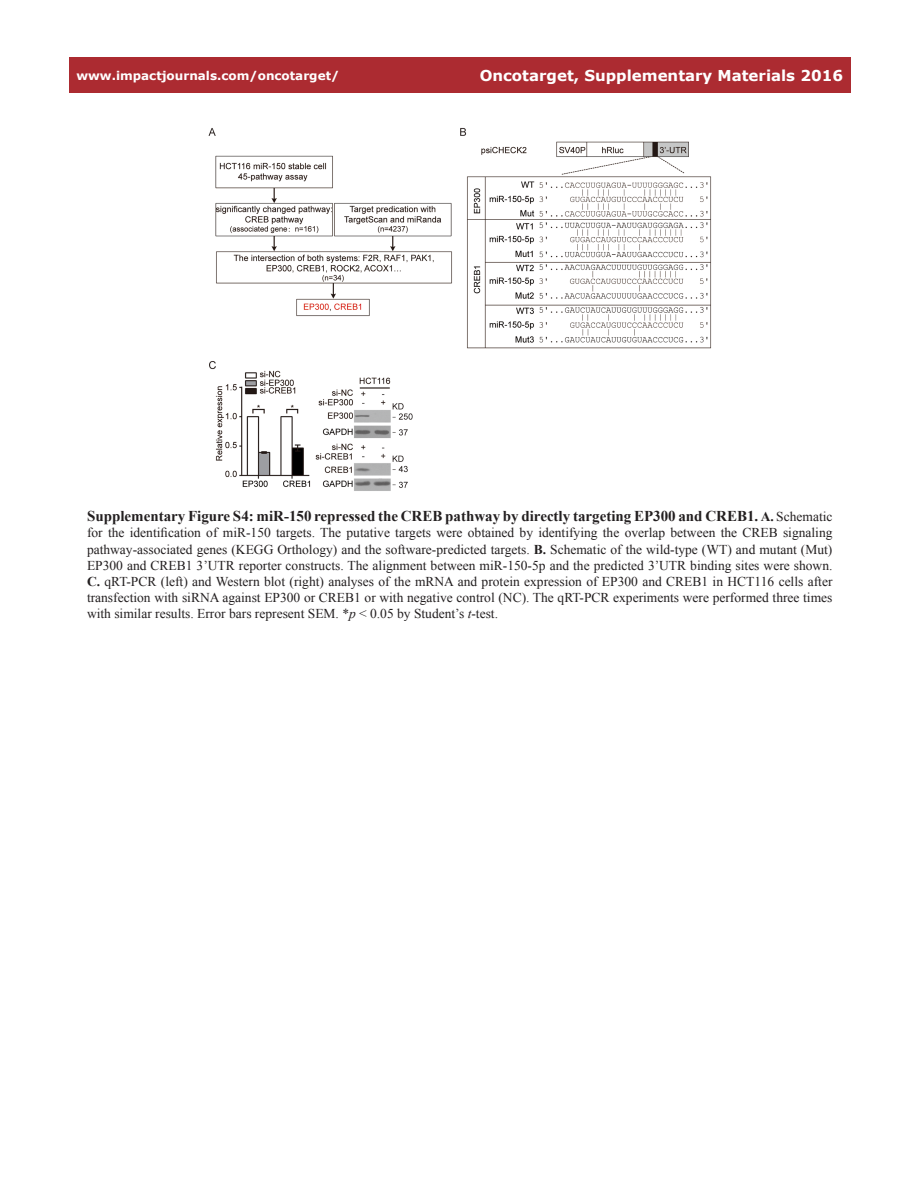
<style>
.page{position:relative;width:918px;height:1188px;background:#fff}
.page>*{position:absolute;margin:0;border:0;box-sizing:border-box;transform-origin:0 0}
.figuretext{font:700 15px "Times New Roman";color:#231f20}
.t1{font:700 15px "Verdana";color:#fff}
.figuretext-2{font:13.5px/16.2px "Times New Roman";color:#231f20;text-align:justify}
.t2{font:700 12px "Verdana";color:#fff}
.s1{font-size:13.5px}
.s2{font-weight:400;font-size:13.5px}
.s3{font-weight:700}
.s4{font-style:italic}
</style>
<div class="page">
<div style="left:69px;top:57px;width:781px;height:36px;background:#ac2b31"></div>
<img style="left:208px;top:128px;width:504px;height:363px">
<p class="t2" style="left:76px;top:67px;width:264px">www.impactjournals.com/oncotarget/</p>
<p class="t1" style="left:480px;top:65px;width:365px">Oncotarget, Supplementary Materials 2016</p>
<p class="figuretext" style="left:87px;top:506px;width:747px">Supplementary Figure S4: miR-150 repressed the CREB pathway by directly targeting EP300 and CREB1. <span class="s1">A.</span> <span class="s2">Schematic</span></p>
<p class="figuretext-2" style="left:87px;top:525px;width:747px">for the identification of miR-150 targets. The putative targets were obtained by identifying the overlap between the CREB signaling pathway-associated genes (KEGG Orthology) and the software-predicted targets. <span class="s3">B.</span> Schematic of the wild-type (WT) and mutant (Mut)<br>EP300 and CREB1 3’UTR reporter constructs. The alignment between miR-150-5p and the predicted 3’UTR binding sites were shown.<br><span class="s3">C.</span> qRT-PCR (left) and Western blot (right) analyses of the mRNA and protein expression of EP300 and CREB1 in HCT116 cells after transfection with siRNA against EP300 or CREB1 or with negative control (NC). The qRT-PCR experiments were performed three times with similar results. Error bars represent SEM. *<span class="s4">p</span> &lt; 0.05 by Student’s <span class="s4">t</span>-test.</p>
</div>
